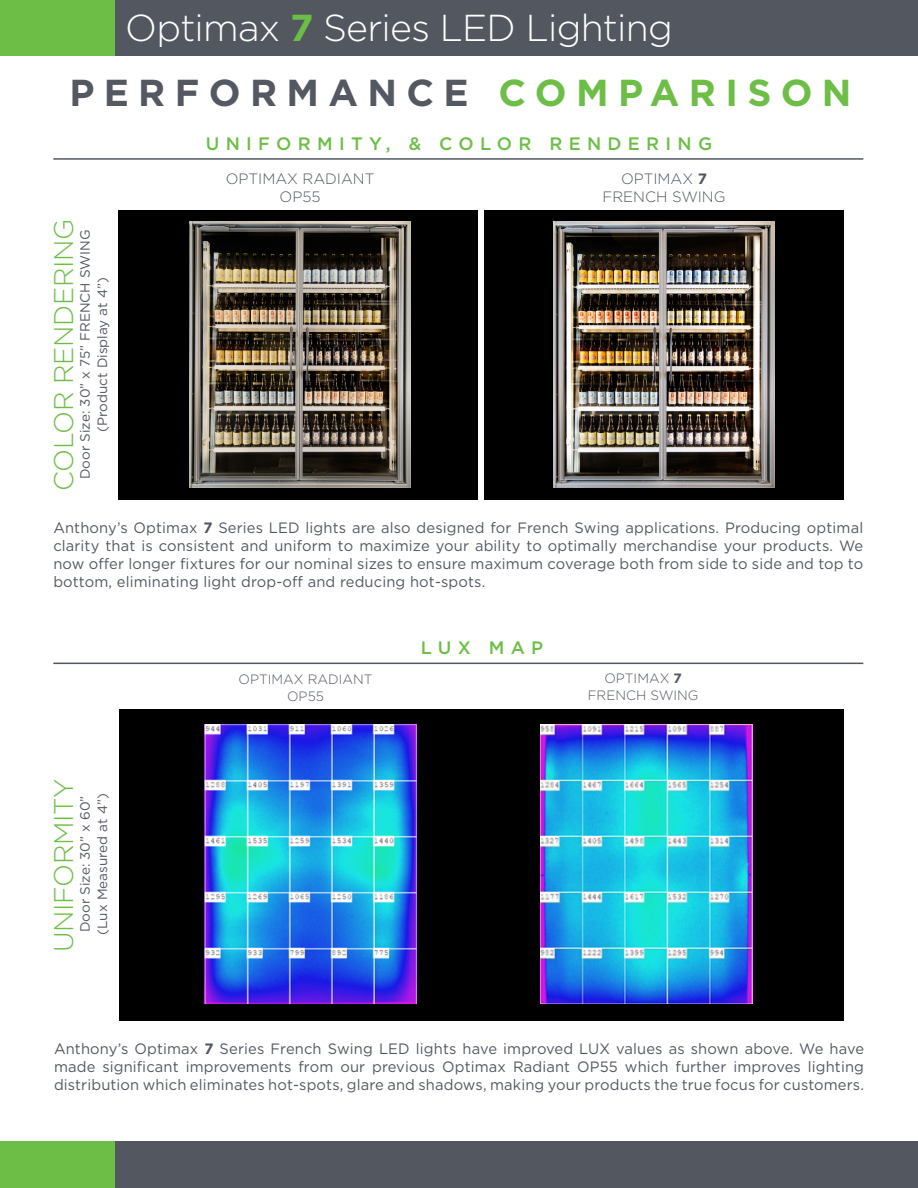
<style>
.page{position:relative;width:918px;height:1188px;background:#fff}
.page>*{position:absolute;margin:0;border:0;box-sizing:border-box;transform-origin:0 0}
.t1{font:300 37.5px "Gotham";letter-spacing:-.02em;color:#fff}
.t2{font:700 37.5px "Gotham";letter-spacing:.25em;color:#545861}
.t3{font:300 27px "Gotham";letter-spacing:-.01em;color:#6dbe47}
.t4{font:500 18px "Gotham";letter-spacing:.35em;color:#6dbe47}
.t5{font:15px/18px "Gotham";letter-spacing:.01em;color:#535860;text-align:justify}
.t6{font:300 15px/17.2px "Gotham";color:#535860;text-align:center}
.t7{font:13.5px/17.2px "Gotham";color:#535860;text-align:center}
.t8{font:300 13.5px/17.2px "Gotham";color:#535860;text-align:center}
.s1{font-weight:700;color:#6dbe47}
.s2{color:#6dbe47}
.s3{font-weight:700}
</style>
<div class="page">
<div style="left:0;top:1141px;width:918px;height:47px;background:#535860"></div>
<div style="left:115px;top:0;width:803px;height:56px;background:#535860"></div>
<div style="left:0;top:0;width:115px;height:56px;background:#6dbe47"></div>
<div style="left:0;top:1141px;width:115px;height:47px;background:#6dbe47"></div>
<div style="left:118px;top:210px;width:359px;height:289px;background:#000"></div>
<div style="left:119px;top:710px;width:725px;height:311px;background:#000"></div>
<div style="left:484px;top:210px;width:360px;height:289px;background:#000"></div>
<hr style="left:53px;top:158px;width:810px;height:2px;background:#535860">
<hr style="left:53px;top:663px;width:810px;height:1px;background:#535860">
<img style="left:540px;top:725px;width:212px;height:279px">
<img style="left:204px;top:725px;width:212px;height:278px">
<img style="left:190px;top:222px;width:221px;height:265px">
<img style="left:554px;top:222px;width:221px;height:265px">
<p class="t1" style="left:125px;top:4px;width:549px">Optimax <span class="s1">7</span> Series LED Lighting</p>
<p class="t2" style="left:69px;top:68px;width:784px">PERFORMANCE <span class="s2">COMPARISON</span></p>
<p class="t4" style="left:206px;top:132px;width:508px">UNIFORMITY, &amp; COLOR RENDERING</p>
<p class="t3" style="left:47px;top:491px;width:274px;rotate:-90deg">COLOR RENDERING</p>
<p class="t7" style="left:76px;top:479px;width:251px;rotate:-90deg">Door Size: 30” x 75” FRENCH SWING (Product Display at 4”)</p>
<p class="t6" style="left:226px;top:170px;width:150px">OPTIMAX RADIANT<br>OP55</p>
<p class="t6" style="left:603px;top:170px;width:125px">OPTIMAX <span class="s3">7<br></span>FRENCH SWING</p>
<p class="t5" style="left:53px;top:519px;width:811px">Anthony’s Optimax <span class="s3">7</span> Series LED lights are also designed for French Swing applications. Producing optimal clarity that is consistent and uniform to maximize your ability to optimally merchandise your products. We now offer longer fixtures for our nominal sizes to ensure maximum coverage both from side to side and top to bottom, eliminating light drop-off and reducing hot-spots.</p>
<p class="t4" style="left:421px;top:636px;width:124px">LUX MAP</p>
<p class="t3" style="left:47px;top:952px;width:176px;rotate:-90deg">UNIFORMITY</p>
<p class="t7" style="left:76px;top:935px;width:143px;text-align:left;rotate:-90deg">Door Size: 30” x 60” (Lux Measured at 4”)</p>
<p class="t8" style="left:239px;top:670px;width:135px">OPTIMAX RADIANT<br>OP55</p>
<p class="t8" style="left:588px;top:669px;width:112px">OPTIMAX <span class="s3">7<br></span>FRENCH SWING</p>
<p class="t5" style="left:54px;top:1039px;width:812px">Anthony’s Optimax <span class="s3">7</span> Series French Swing LED lights have improved LUX values as shown above. We have made significant improvements from our previous Optimax Radiant OP55 which further improves lighting distribution which eliminates hot-spots, glare and shadows, making your products the true focus for customers.</p>
</div>
